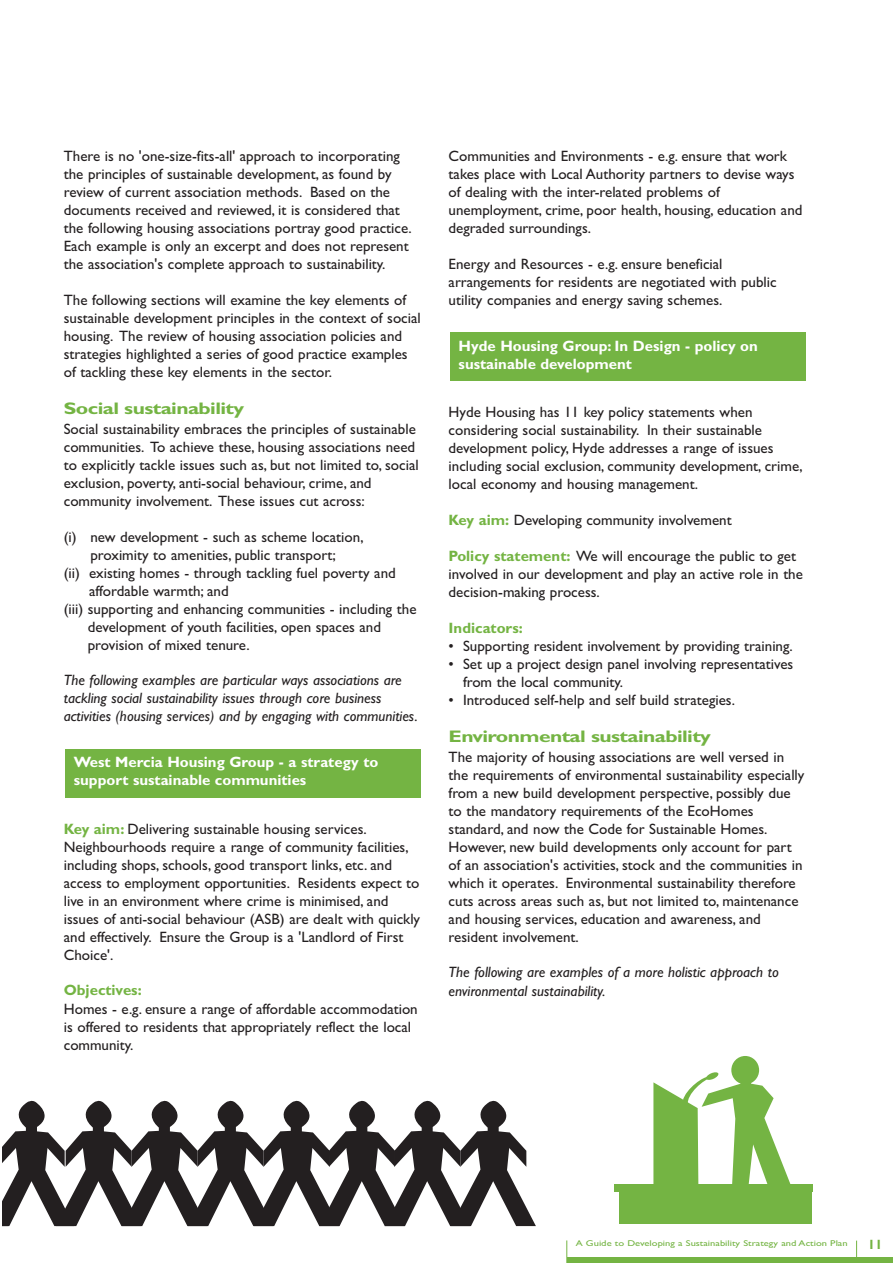
<style>
.page{position:relative;width:893px;height:1263px;background:#fff}
.page>*{position:absolute;margin:0;border:0;box-sizing:border-box;transform-origin:0 0}
.t1{font:700 16.8px "Gill Sans";letter-spacing:-.03em;color:#74b443;scale:1.25 1}
.t2{font:15px/18px "Gill Sans";color:#231f20}
.t3{font:italic 15px/18px "Gill Sans";color:#231f20}
.t4{font:700 15px/18px "Gill Sans";color:#fff}
.t5{font:700 15px "Gill Sans";color:#74b443}
.t6{font:700 13.5px "Gill Sans";color:#74b443}
.t7{font:8.4px "Gill Sans";color:#74b443;scale:1.25 1}
.s1{font-weight:700;color:#74b443}
</style>
<div class="page">
<svg style="left:3px;top:1100px;width:533px;height:126px"></svg>
<div style="left:614px;top:1185px;width:198px;height:7px;background:#74b443"></div>
<div style="left:619px;top:1190px;width:193px;height:33px;background:#74b443"></div>
<div style="left:731px;top:1056px;width:28px;height:28px;background:#74b443;border-radius:50%"></div>
<svg style="left:653px;top:1072px;width:138px;height:113px"></svg>
<div style="left:567px;top:1257px;width:325px;height:6px;background:#74b443"></div>
<svg style="left:567px;top:1240px;width:1px;height:17px"></svg>
<svg style="left:856px;top:1240px;width:1px;height:17px"></svg>
<div style="left:450px;top:332px;width:356px;height:49px;background:#74b443"></div>
<div style="left:65px;top:749px;width:356px;height:48px;background:#74b443"></div>
<p class="t2" style="left:64px;top:147px;width:350px">There is no 'one-size-fits-all' approach to incorporating the principles of sustainable development, as found by review of current association methods. Based on the documents received and reviewed, it is considered that the following housing associations portray good practice.<br>Each example is only an excerpt and does not represent the association's complete approach to sustainability.</p>
<p class="t2" style="left:64px;top:291px;width:359px">The following sections will examine the key elements of sustainable development principles in the context of social housing. The review of housing association policies and strategies highlighted a series of good practice examples of tackling these key elements in the sector.</p>
<p class="t1" style="left:64px;top:402px;width:146px">Social sustainability</p>
<p class="t2" style="left:64px;top:419px;width:356px">Social sustainability embraces the principles of sustainable communities. To achieve these, housing associations need to explicitly tackle issues such as, but not limited to, social exclusion, poverty, anti-social behaviour, crime, and community involvement. These issues cut across:</p>
<p class="t2" style="left:64px;top:527px;width:301px">(i) new development - such as scheme location,</p>
<p class="t2" style="left:90px;top:545px;width:247px">proximity to amenities, public transport;</p>
<p class="t2" style="left:64px;top:563px;width:334px">(ii) existing homes - through tackling fuel poverty and</p>
<p class="t2" style="left:89px;top:581px;width:141px">affordable warmth; and</p>
<p class="t2" style="left:64px;top:599px;width:354px">(iii) supporting and enhancing communities - including the</p>
<p class="t2" style="left:88px;top:617px;width:295px">development of youth facilities, open spaces and</p>
<p class="t2" style="left:88px;top:635px;width:163px">provision of mixed tenure.</p>
<p class="t3" style="left:64px;top:673px;width:355px">The following examples are particular ways associations are tackling social sustainability issues through core business activities (housing services) and by engaging with communities.</p>
<p class="t4" style="left:74px;top:755px;width:306px">West Mercia Housing Group - a strategy to support sustainable communities</p>
<p class="t2" style="left:64px;top:819px;width:358px"><span class="s1">Key aim:</span> Delivering sustainable housing services.<br>Neighbourhoods require a range of community facilities, including shops, schools, good transport links, etc. and access to employment opportunities. Residents expect to live in an environment where crime is minimised, and issues of anti-social behaviour (ASB) are dealt with quickly and effectively. Ensure the Group is a 'Landlord of First Choice'.</p>
<p class="t5" style="left:64px;top:985px;width:79px">Objectives:</p>
<p class="t2" style="left:64px;top:999px;width:355px">Homes - e.g. ensure a range of affordable accommodation is offered to residents that appropriately reflect the local community.</p>
<p class="t2" style="left:449px;top:147px;width:355px">Communities and Environments - e.g. ensure that work takes place with Local Authority partners to devise ways of dealing with the inter-related problems of unemployment, crime, poor health, housing, education and degraded surroundings.</p>
<p class="t2" style="left:449px;top:255px;width:330px">Energy and Resources - e.g. ensure beneficial arrangements for residents are negotiated with public utility companies and energy saving schemes.</p>
<p class="t4" style="left:459px;top:338px;width:301px">Hyde Housing Group: In Design - policy on sustainable development</p>
<p class="t2" style="left:449px;top:403px;width:356px">Hyde Housing has 11 key policy statements when considering social sustainability. In their sustainable development policy, Hyde addresses a range of issues including social exclusion, community development, crime, local economy and housing management.</p>
<p class="t2" style="left:449px;top:511px;width:285px"><span class="s1">Key aim:</span> Developing community involvement</p>
<p class="t2" style="left:449px;top:547px;width:356px"><span class="s1">Policy statement:</span> We will encourage the public to get involved in our development and play an active role in the decision-making process.</p>
<p class="t5" style="left:449px;top:622px;width:76px">Indicators:</p>
<p class="t2" style="left:449px;top:637px;width:346px">• Supporting resident involvement by providing training.</p>
<p class="t2" style="left:463px;top:655px;width:332px;text-indent:-14px">• Set up a project design panel involving representatives from the local community.</p>
<p class="t2" style="left:449px;top:691px;width:288px">• Introduced self-help and self build strategies.</p>
<p class="t1" style="left:449px;top:730px;width:211px">Environmental sustainability</p>
<p class="t2" style="left:449px;top:747px;width:357px">The majority of housing associations are well versed in the requirements of environmental sustainability especially from a new build development perspective, possibly due to the mandatory requirements of the EcoHomes standard, and now the Code for Sustainable Homes.<br>However, new build developments only account for part of an association's activities, stock and the communities in which it operates. Environmental sustainability therefore cuts across areas such as, but not limited to, maintenance and housing services, education and awareness, and resident involvement.</p>
<p class="t3" style="left:449px;top:965px;width:332px">The following are examples of a more holistic approach to environmental sustainability.</p>
<p class="t7" style="left:576px;top:1238px;width:219px">A Guide to Developing a Sustainability Strategy and Action Plan</p>
<p class="t6" style="left:868px;top:1240px;width:16px">11</p>
</div>
